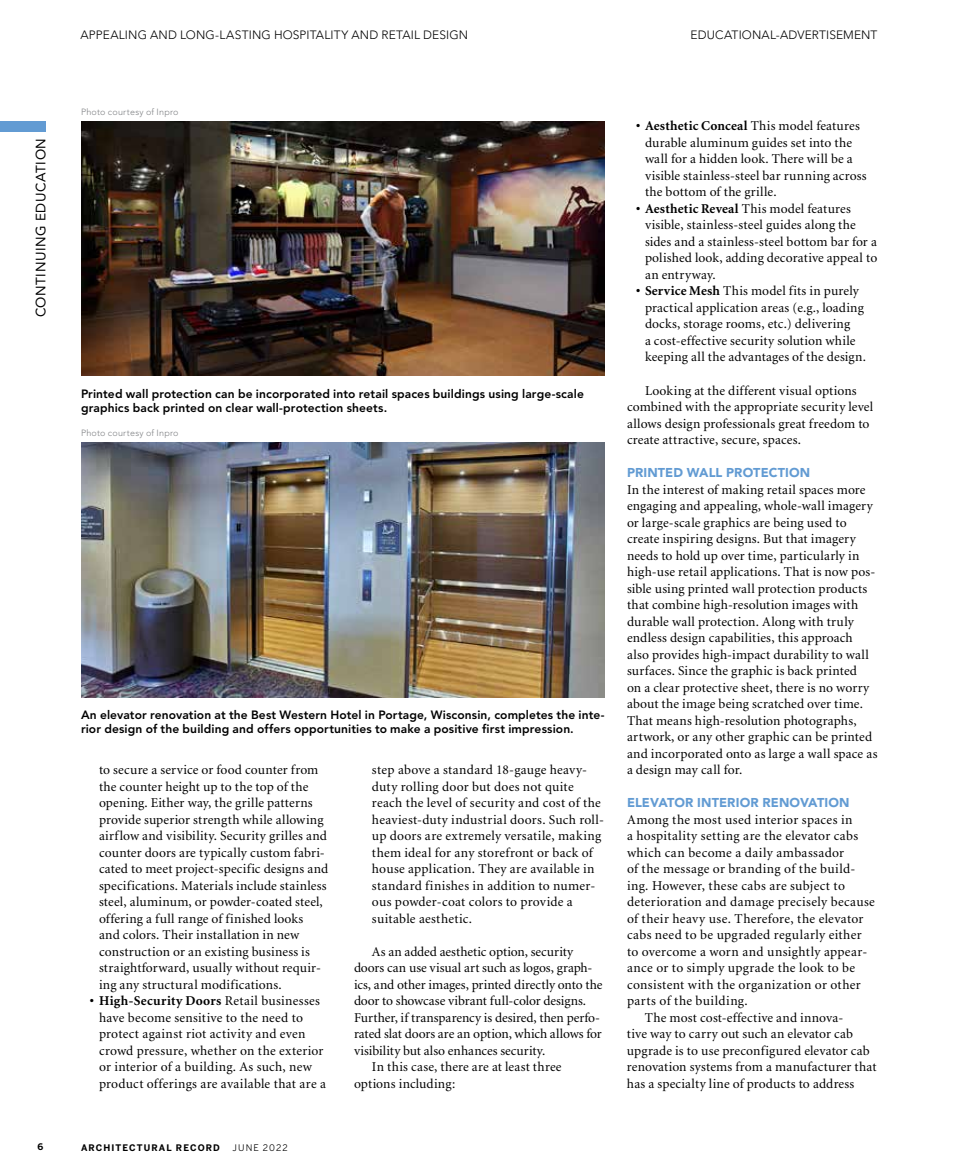
<style>
.page{position:relative;width:972px;height:1175px;background:#fff}
.page>*{position:absolute;margin:0;border:0;box-sizing:border-box;transform-origin:0 0}
.t1{font:13.5px/16.5px "Minion";letter-spacing:.015em;color:#000}
.t2{font:13.5px "Minion";letter-spacing:-.005em;color:#000}
.t3{font:13.5px "Avenir";letter-spacing:.04em;color:#000}
.t4{font:13.5px "Minion";letter-spacing:.04em;color:#000}
.t5{font:900 12.75px "Avenir";letter-spacing:.01em;color:#629bd3}
.t6{font:800 12px/14.4px "Avenir";letter-spacing:.01em;color:#000}
.t7{font:300 12px "Avenir";letter-spacing:.015em;color:#000}
.t8{font:300 9px "Avenir";letter-spacing:.025em;color:#808285}
.t9{font:700 9px "Benton Sans";letter-spacing:.12em;color:#000}
.t10{font:9px "Benton Sans";letter-spacing:.125em;color:#000}
.s1{font-weight:700}
</style>
<div class="page">
<div style="left:0;top:122px;width:46px;height:10px;background:#629bd3"></div>
<img style="left:81px;top:122px;width:523px;height:254px">
<img style="left:81px;top:443px;width:523px;height:254px">
<p class="t7" style="left:81px;top:28px;width:389px">APPEALING AND LONG-LASTING HOSPITALITY AND RETAIL DESIGN</p>
<p class="t7" style="left:691px;top:28px;width:188px">EDUCATIONAL-ADVERTISEMENT</p>
<p class="t3" style="left:33px;top:317px;width:181px;rotate:-90deg">CONTINUING EDUCATION</p>
<p class="t8" style="left:81px;top:107px;width:99px">Photo courtesy of Inpro</p>
<p class="t6" style="left:81px;top:386px;width:504px">Printed wall protection can be incorporated into retail spaces buildings using large-scale graphics back printed on clear wall-protection sheets.</p>
<p class="t8" style="left:81px;top:428px;width:99px">Photo courtesy of Inpro</p>
<p class="t6" style="left:81px;top:707px;width:525px">An elevator renovation at the Best Western Hotel in Portage, Wisconsin, completes the inte&shy;rior design of the building and offers opportunities to make a positive first impression.</p>
<p class="t1" style="left:99px;top:762px;width:231px">to secure a service or food counter from the counter height up to the top of the opening. Either way, the grille patterns provide superior strength while allowing airflow and visibility. Security grilles and counter doors are typically custom fabri&shy;cated to meet project-specific designs and specifications. Materials include stainless steel, aluminum, or powder-coated steel, offering a full range of finished looks<br>and colors. Their installation in new construction or an existing business is straightforward, usually without requir&shy;ing any structural modifications.</p>
<p class="t1" style="left:99px;top:993px;width:228px;text-indent:-9px"><span class="s1">• High-Security Doors</span> Retail businesses have become sensitive to the need to protect against riot activity and even crowd pressure, whether on the exterior or interior of a building. As such, new product offerings are available that are a</p>
<p class="t1" style="left:372px;top:762px;width:234px">step above a standard 18-gauge heavy&shy;duty rolling door but does not quite reach the level of security and cost of the heaviest-duty industrial doors. Such roll&shy;up doors are extremely versatile, making them ideal for any storefront or back of house application. They are available in standard finishes in addition to numer&shy;ous powder-coat colors to provide a suitable aesthetic.</p>
<p class="t1" style="left:372px;top:943px;width:203px">As an added aesthetic option, security</p>
<p class="t2" style="left:354px;top:961px;width:240px">doors can use visual art such as logos, graph-</p>
<p class="t1" style="left:354px;top:976px;width:250px">ics, and other images, printed directly onto the</p>
<p class="t2" style="left:354px;top:994px;width:234px">door to showcase vibrant full-color designs.</p>
<p class="t1" style="left:354px;top:1009px;width:248px">Further, if transparency is desired, then perfo-</p>
<p class="t2" style="left:354px;top:1027px;width:249px">rated slat doors are an option, which allows for</p>
<p class="t1" style="left:354px;top:1042px;width:193px">visibility but also enhances security.</p>
<p class="t1" style="left:372px;top:1059px;width:191px">In this case, there are at least three</p>
<p class="t1" style="left:354px;top:1075px;width:103px">options including:</p>
<p class="t9" style="left:38px;top:1141px;width:7px">6</p>
<p class="t9" style="left:81px;top:1141px;width:140px">ARCHITECTURAL RECORD</p>
<p class="t10" style="left:233px;top:1141px;width:57px">JUNE 2022</p>
<p class="t1" style="left:645px;top:118px;width:223px;text-indent:-9px"><span class="s1">• Aesthetic Conceal</span> This model features durable aluminum guides set into the wall for a hidden look. There will be a visible stainless-steel bar running across the bottom of the grille.</p>
<p class="t1" style="left:645px;top:201px;width:234px;text-indent:-9px"><span class="s1">• Aesthetic Reveal</span> This model features visible, stainless-steel guides along the sides and a stainless-steel bottom bar for a polished look, adding decorative appeal to an entryway.</p>
<p class="t1" style="left:645px;top:283px;width:222px;text-indent:-9px"><span class="s1">• Service Mesh</span> This model fits in purely practical application areas (e.g., loading docks, storage rooms, etc.) delivering<br>a cost-effective security solution while keeping all the advantages of the design.</p>
<p class="t1" style="left:627px;top:382px;width:248px;text-indent:18px">Looking at the different visual options combined with the appropriate security level allows design professionals great freedom to create attractive, secure, spaces.</p>
<p class="t5" style="left:627px;top:465px;width:185px">PRINTED WALL PROTECTION</p>
<p class="t1" style="left:627px;top:481px;width:252px">In the interest of making retail spaces more engaging and appealing, whole-wall imagery or large-scale graphics are being used to create inspiring designs. But that imagery needs to hold up over time, particularly in high-use retail applications. That is now pos&shy;sible using printed wall protection products that combine high-resolution images with durable wall protection. Along with truly endless design capabilities, this approach also provides high-impact durability to wall surfaces. Since the graphic is back printed<br>on a clear protective sheet, there is no worry about the image being scratched over time.<br>That means high-resolution photographs, artwork, or any other graphic can be printed and incorporated onto as large a wall space as a design may call for.</p>
<p class="t5" style="left:627px;top:795px;width:224px">ELEVATOR INTERIOR RENOVATION</p>
<p class="t1" style="left:627px;top:811px;width:227px">Among the most used interior spaces in</p>
<p class="t1" style="left:627px;top:828px;width:233px">a hospitality setting are the elevator cabs</p>
<p class="t1" style="left:627px;top:844px;width:219px">which can become a daily ambassador</p>
<p class="t1" style="left:627px;top:861px;width:230px">of the message or branding of the build-</p>
<p class="t1" style="left:627px;top:877px;width:220px">ing. However, these cabs are subject to</p>
<p class="t1" style="left:627px;top:894px;width:250px">deterioration and damage precisely because</p>
<p class="t1" style="left:627px;top:910px;width:238px">of their heavy use. Therefore, the elevator</p>
<p class="t1" style="left:627px;top:927px;width:236px">cabs need to be upgraded regularly either</p>
<p class="t1" style="left:627px;top:943px;width:242px">to overcome a worn and unsightly appear-</p>
<p class="t1" style="left:627px;top:960px;width:230px">ance or to simply upgrade the look to be</p>
<p class="t1" style="left:627px;top:976px;width:235px">consistent with the organization or other</p>
<p class="t4" style="left:627px;top:994px;width:122px">parts of the building.</p>
<p class="t1" style="left:645px;top:1009px;width:200px">The most cost-effective and innova-</p>
<p class="t1" style="left:627px;top:1026px;width:228px">tive way to carry out such an elevator cab</p>
<p class="t1" style="left:627px;top:1042px;width:244px">upgrade is to use preconfigured elevator cab</p>
<p class="t1" style="left:627px;top:1059px;width:251px">renovation systems from a manufacturer that</p>
<p class="t1" style="left:627px;top:1075px;width:229px">has a specialty line of products to address</p>
</div>
